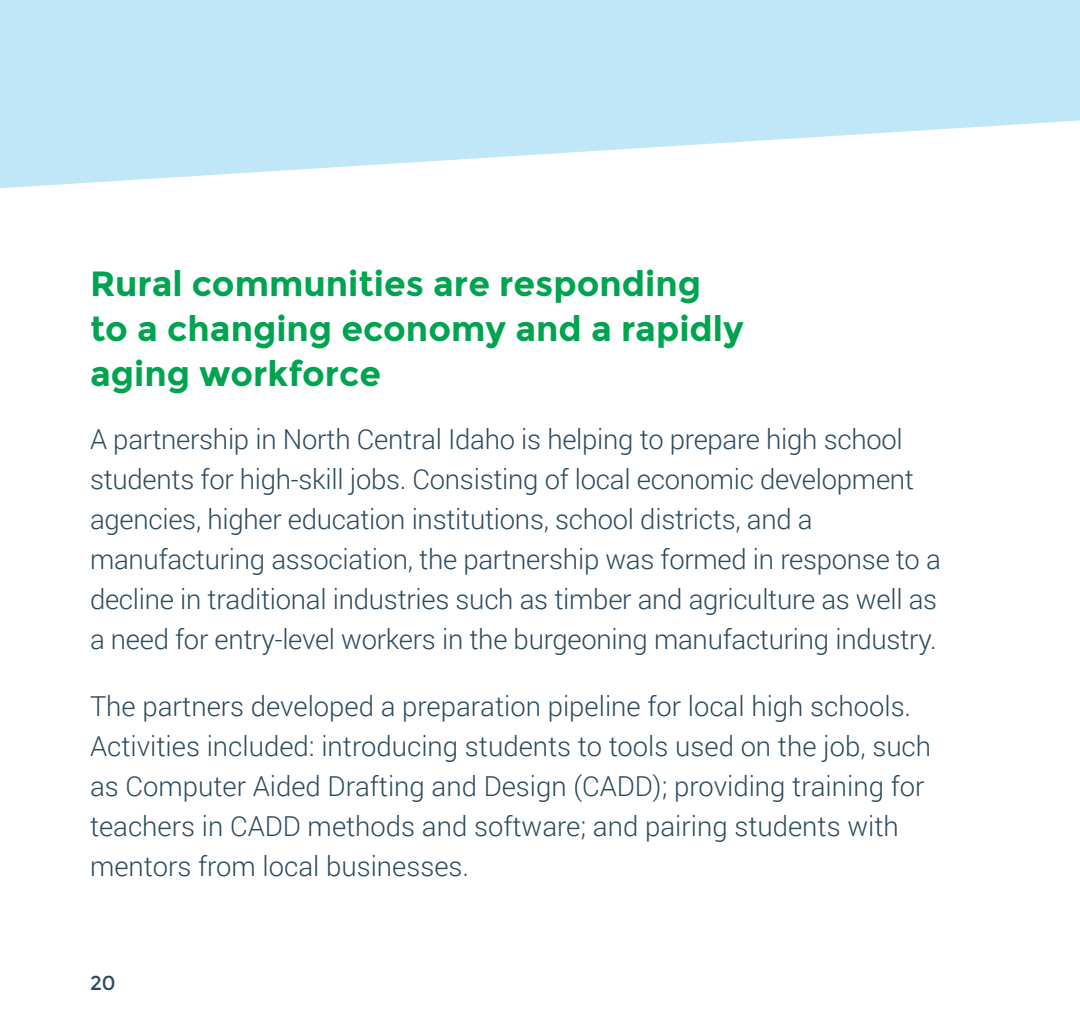
<style>
.page{position:relative;width:1080px;height:1035px;background:#fff}
.page>*{position:absolute;margin:0;border:0;box-sizing:border-box;transform-origin:0 0}
.t1{font:700 35px/45px "Montserrat";color:#00a350}
.body_copy{font:300 27.5px/40px "Roboto";letter-spacing:-.01em;color:#2c4a5e}
.t2{font:20px "Montserrat";color:#2c4a5e}
</style>
<div class="page">
<svg style="left:0;top:0;width:1080px;height:188px;fill:#c0e7f8"></svg>
<p class="t1" style="left:90px;top:262px;width:655px">Rural communities are responding to a changing economy and a rapidly aging workforce</p>
<p class="body_copy" style="left:90px;top:418px;width:852px">A partnership in North Central Idaho is helping to prepare high school students for high-skill jobs. Consisting of local economic development agencies, higher education institutions, school districts, and a manufacturing association, the partnership was formed in response to a decline in traditional industries such as timber and agriculture as well as a need for entry-level workers in the burgeoning manufacturing industry.</p>
<p class="body_copy" style="left:90px;top:685px;width:843px">The partners developed a preparation pipeline for local high schools.<br>Activities included: introducing students to tools used on the job, such as Computer Aided Drafting and Design (CADD); providing training for teachers in CADD methods and software; and pairing students with mentors from local businesses.</p>
<p class="t2" style="left:90px;top:971px;width:27px">20</p>
</div>
